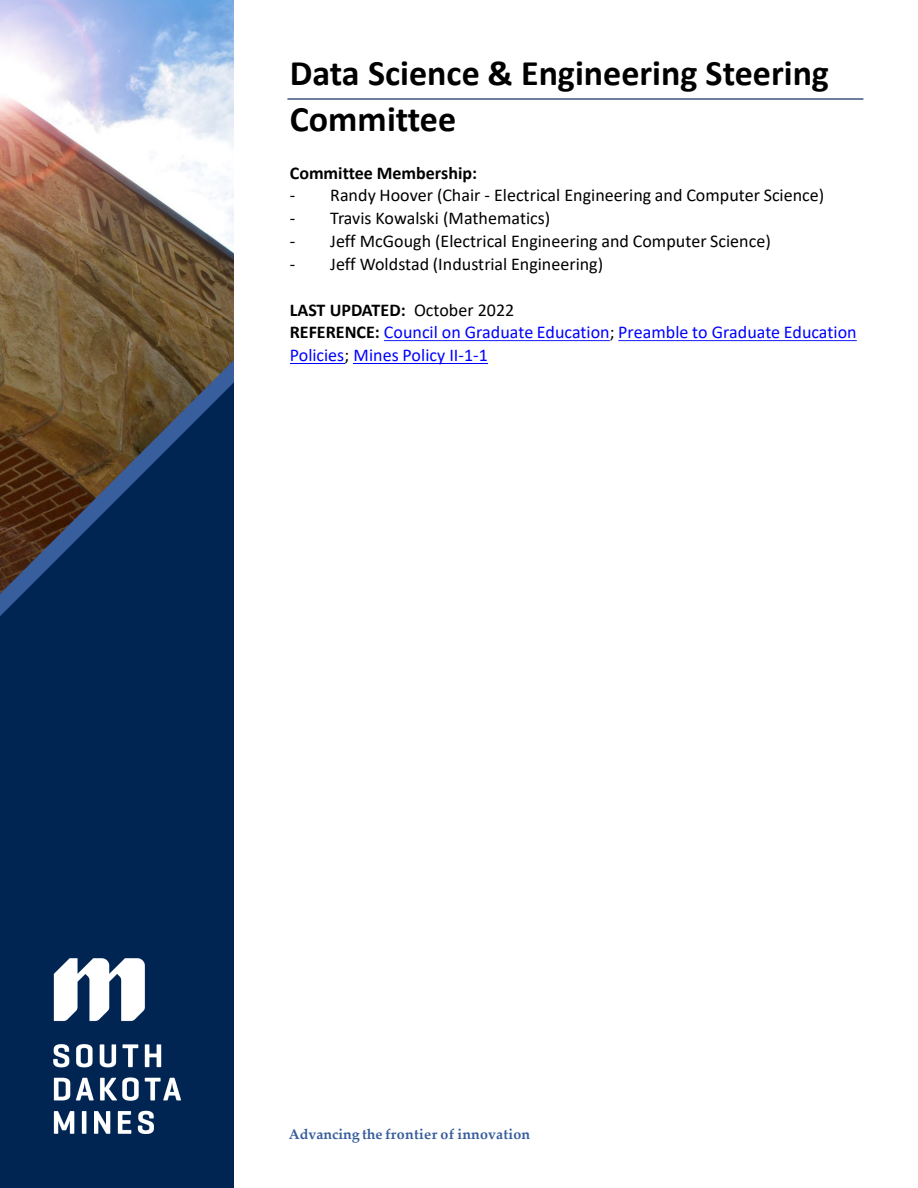
<style>
.page{position:relative;width:918px;height:1188px;background:#fff}
.page>*{position:absolute;margin:0;border:0;box-sizing:border-box;transform-origin:0 0}
.t1{font:700 36px/46px "Calibri";color:#000}
.t2{font:18px "Calibri";color:#000}
.t3{font:18px/23.1px "Calibri";color:#00f}
.t4{font:700 18px "Calibri";letter-spacing:-.005em;color:#000}
.t5{font:700 14.25px "Palatino Linotype";letter-spacing:.01em;color:#385e9d}
.s1{font-weight:400}
.s2{font-weight:700;color:#000}
.s3{color:#000}
</style>
<div class="page">
<img style="left:0;top:0;width:234px;height:360px">
<svg style="left:0;top:360px;width:234px;height:22px;background:#6e5c3d"></svg>
<svg style="left:0;top:382px;width:234px;height:806px;background:#0e2a4e"></svg>
<hr style="left:287px;top:98px;width:576px;height:2px;background:#011c4f">
<img style="left:54px;top:959px;width:126px;height:174px">
<svg style="left:384px;top:340px;width:226px;height:1px"></svg>
<svg style="left:618px;top:340px;width:239px;height:1px"></svg>
<hr style="left:290px;top:363px;width:54px;height:1px;background:#00f">
<hr style="left:354px;top:363px;width:134px;height:1px;background:#00f">
<p class="t1" style="left:290px;top:50px;width:541px">Data Science &amp; Engineering Steering<br>Committee</p>
<p class="t4" style="left:290px;top:160px;width:189px">Committee Membership:</p>
<p class="t2" style="left:290px;top:183px;width:536px">- Randy Hoover (Chair - Electrical Engineering and Computer Science)</p>
<p class="t2" style="left:290px;top:206px;width:262px">- Travis Kowalski (Mathematics)</p>
<p class="t2" style="left:290px;top:229px;width:483px">- Jeff McGough (Electrical Engineering and Computer Science)</p>
<p class="t2" style="left:290px;top:252px;width:315px">- Jeff Woldstad (Industrial Engineering)</p>
<p class="t4" style="left:290px;top:297px;width:226px">LAST UPDATED: <span class="s1">October 2022</span></p>
<p class="t3" style="left:290px;top:320px;width:568px"><span class="s2">REFERENCE:</span> Council on Graduate Education<span class="s3">;</span> Preamble to Graduate Education<br>Policies<span class="s3">;</span> Mines Policy II-1-1</p>
<p class="t5" style="left:289px;top:1124px;width:243px">Advancing the frontier of innovation</p>
</div>
